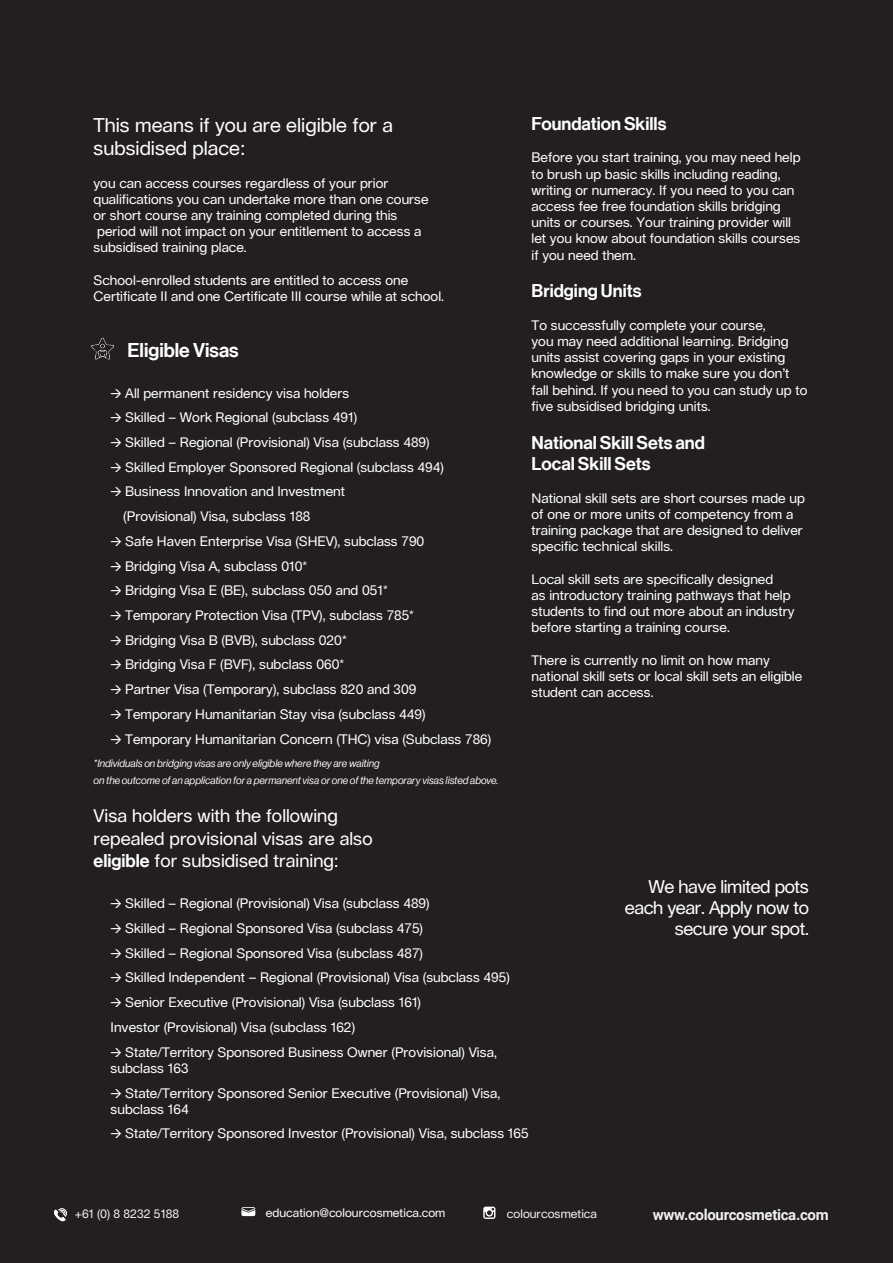
<style>
.page{position:relative;width:893px;height:1263px;background:#231f20}
.page>*{position:absolute;margin:0;border:0;box-sizing:border-box;transform-origin:0 0}
.t1{font:19.5px "Lausanne";color:#fff}
.t2{font:19.5px "N Haas Grotesk DS Pro 65 Md";color:#fff}
.t3{font:18px "Lausanne";color:#fff}
.t4{font:18px "N Haas Grotesk DS Pro 65 Md";color:#fff}
.t5{font:18px/21px "Lausanne";letter-spacing:-.025em;color:#fff;text-align:right}
.t6{font:700 15px "Roboto";letter-spacing:-.02em;color:#f0f1f2}
.t7{font:13.5px/16.2px "Lausanne";color:#fff}
.t8{font:12px "Lausanne";color:#f0f1f2}
.t9{font:12px "Lausanne";color:#fff}
._9_9_11_Body{font:10.5px "N Haas Grotesk DS Pro 56 It";color:#fff}
.s1{font-family:"N Haas Grotesk DS Pro 65 Md"}
</style>
<div class="page">
<img style="left:91px;top:337px;width:23px;height:23px">
<svg style="left:54px;top:1208px;width:13px;height:14px"></svg>
<svg style="left:483px;top:1206px;width:12px;height:13px"></svg>
<svg style="left:241px;top:1207px;width:14px;height:9px"></svg>
<p class="t4" style="left:531px;top:113px;width:136px">Foundation Skills</p>
<p class="t7" style="left:531px;top:149px;width:270px">Before you start training, you may need help to brush up basic skills including reading, writing or numeracy. If you need to you can access fee free foundation skills bridging units or courses. Your training provider will let you know about foundation skills courses if you need them.</p>
<p class="t4" style="left:531px;top:281px;width:111px">Bridging Units</p>
<p class="t7" style="left:531px;top:317px;width:277px">To successfully complete your course,<br>you may need additional learning. Bridging units assist covering gaps in your existing knowledge or skills to make sure you don’t fall behind. If you need to you can study up to five subsidised bridging units.</p>
<p class="t4" style="left:531px;top:432px;width:175px">National Skill Sets and</p>
<p class="t4" style="left:531px;top:453px;width:121px">Local Skill Sets</p>
<p class="t7" style="left:531px;top:489px;width:275px">National skill sets are short courses made up of one or more units of competency from a training package that are designed to deliver specific technical skills.</p>
<p class="t7" style="left:531px;top:570px;width:264px">Local skill sets are specifically designed<br>as introductory training pathways that help students to find out more about an industry before starting a training course.</p>
<p class="t7" style="left:531px;top:651px;width:272px">There is currently no limit on how many national skill sets or local skill sets an eligible student can access.</p>
<p class="t1" style="left:94px;top:113px;width:301px">This means if you are eligible for a</p>
<p class="t1" style="left:94px;top:136px;width:153px">subsidised place:</p>
<p class="t7" style="left:94px;top:174px;width:296px">you can access courses regardless of your prior</p>
<p class="t7" style="left:94px;top:190px;width:337px">qualifications you can undertake more than one course</p>
<p class="t7" style="left:94px;top:207px;width:305px">or short course any training completed during this</p>
<p class="t7" style="left:97px;top:223px;width:326px">period will not impact on your entitlement to access a</p>
<p class="t7" style="left:94px;top:239px;width:155px">subsidised training place.</p>
<p class="t7" style="left:94px;top:271px;width:316px">School-enrolled students are entitled to access one</p>
<p class="t7" style="left:94px;top:288px;width:352px">Certificate II and one Certificate III course while at school.</p>
<p class="t2" style="left:128px;top:339px;width:113px">Eligible Visas</p>
<p class="t7" style="left:111px;top:384px;width:240px">→ All permanent residency visa holders</p>
<p class="t7" style="left:111px;top:409px;width:248px">→ Skilled – Work Regional (subclass 491)</p>
<p class="t7" style="left:111px;top:434px;width:321px">→ Skilled – Regional (Provisional) Visa (subclass 489)</p>
<p class="t7" style="left:111px;top:458px;width:335px">→ Skilled Employer Sponsored Regional (subclass 494)</p>
<p class="t7" style="left:111px;top:483px;width:236px">→ Business Innovation and Investment</p>
<p class="t7" style="left:123px;top:508px;width:189px">(Provisional) Visa, subclass 188</p>
<p class="t7" style="left:111px;top:533px;width:315px">→ Safe Haven Enterprise Visa (SHEV), subclass 790</p>
<p class="t7" style="left:111px;top:557px;width:198px">→ Bridging Visa A, subclass 010*</p>
<p class="t7" style="left:111px;top:582px;width:279px">→ Bridging Visa E (BE), subclass 050 and 051*</p>
<p class="t7" style="left:111px;top:607px;width:305px">→ Temporary Protection Visa (TPV), subclass 785*</p>
<p class="t7" style="left:111px;top:631px;width:238px">→ Bridging Visa B (BVB), subclass 020*</p>
<p class="t7" style="left:111px;top:656px;width:235px">→ Bridging Visa F (BVF), subclass 060*</p>
<p class="t7" style="left:111px;top:681px;width:307px">→ Partner Visa (Temporary), subclass 820 and 309</p>
<p class="t7" style="left:111px;top:706px;width:317px">→ Temporary Humanitarian Stay visa (subclass 449)</p>
<p class="t7" style="left:111px;top:730px;width:382px">→ Temporary Humanitarian Concern (THC) visa (Subclass 786)</p>
<p class="_9_9_11_Body" style="left:94px;top:758px;width:288px">*Individuals on bridging visas are only eligible where they are waiting</p>
<p class="_9_9_11_Body" style="left:94px;top:774px;width:406px">on the outcome of an application for a permanent visa or one of the temporary visas listed above.</p>
<p class="t3" style="left:94px;top:805px;width:246px">Visa holders with the following</p>
<p class="t3" style="left:94px;top:827px;width:281px">repealed provisional visas are also</p>
<p class="t3" style="left:94px;top:850px;width:247px"><span class="s1">eligible</span> for subsidised training:</p>
<p class="t7" style="left:111px;top:895px;width:321px">→ Skilled – Regional (Provisional) Visa (subclass 489)</p>
<p class="t7" style="left:111px;top:920px;width:314px">→ Skilled – Regional Sponsored Visa (subclass 475)</p>
<p class="t7" style="left:111px;top:944px;width:314px">→ Skilled – Regional Sponsored Visa (subclass 487)</p>
<p class="t7" style="left:111px;top:969px;width:401px">→ Skilled Independent – Regional (Provisional) Visa (subclass 495)</p>
<p class="t7" style="left:111px;top:994px;width:312px">→ Senior Executive (Provisional) Visa (subclass 161)</p>
<p class="t7" style="left:111px;top:1019px;width:246px">Investor (Provisional) Visa (subclass 162)</p>
<p class="t7" style="left:111px;top:1043px;width:388px">→ State/Territory Sponsored Business Owner (Provisional) Visa, subclass 163</p>
<p class="t7" style="left:111px;top:1084px;width:391px">→ State/Territory Sponsored Senior Executive (Provisional) Visa, subclass 164</p>
<p class="t7" style="left:111px;top:1125px;width:420px">→ State/Territory Sponsored Investor (Provisional) Visa, subclass 165</p>
<p class="t5" style="left:625px;top:876px;width:186px">We have limited pots each year. Apply now to secure your spot.</p>
<p class="t8" style="left:75px;top:1206px;width:106px">+61 (0) 8 8232 5188</p>
<p class="t9" style="left:266px;top:1205px;width:181px">education@colourcosmetica.com</p>
<p class="t8" style="left:507px;top:1206px;width:92px">colourcosmetica</p>
<p class="t6" style="left:653px;top:1204px;width:178px">www.colourcosmetica.com</p>
</div>
